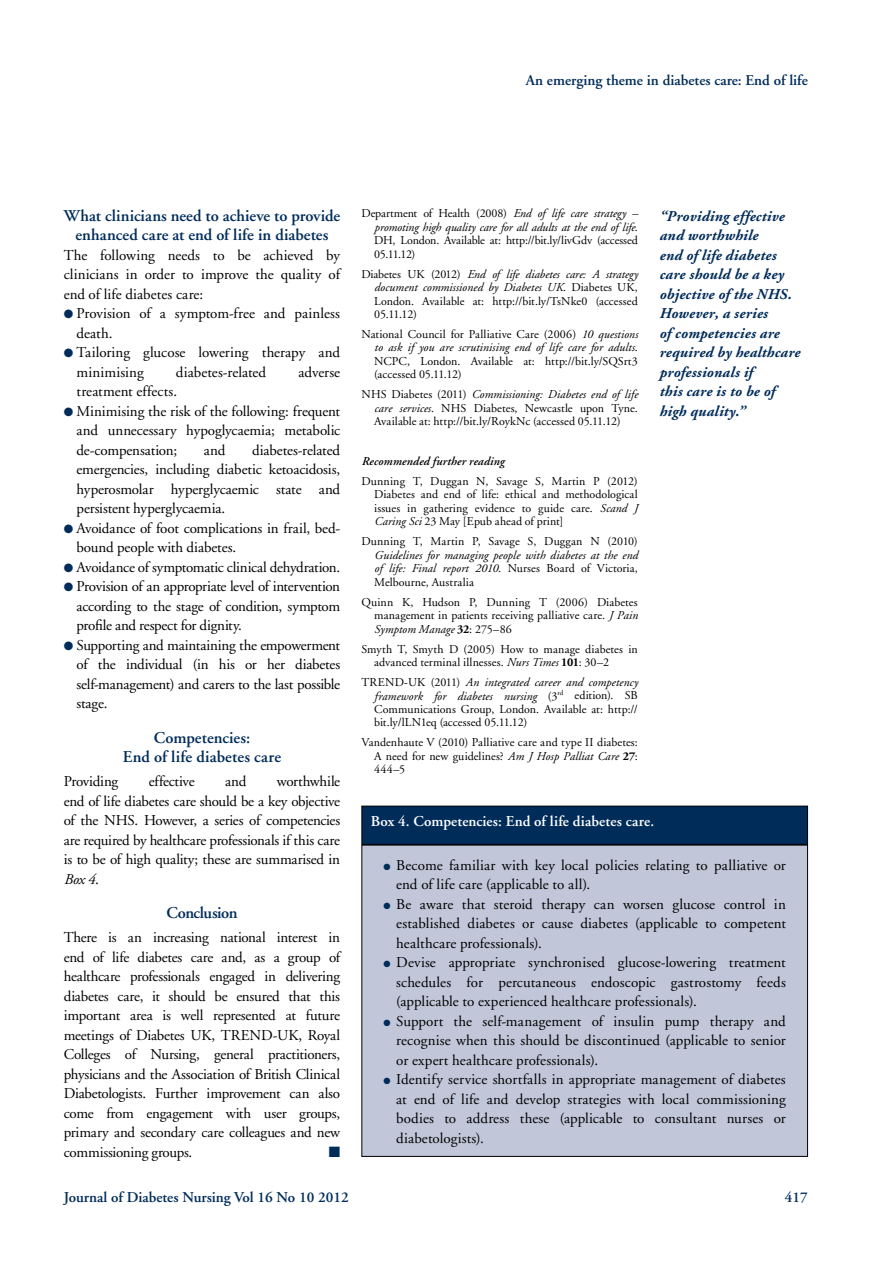
<style>
.page{position:relative;width:893px;height:1263px;background:#fff}
.page>*{position:absolute;margin:0;border:0;box-sizing:border-box;transform-origin:0 0}
.t1{font:600 16.5px/19.5px "Adobe Garamond";color:#002c5a;text-align:center}
.t2{font:600 16.5px "Adobe Garamond";letter-spacing:-.03em;color:#002c5a}
.t3{font:15px/19.5px "Adobe Garamond";letter-spacing:-.005em;color:#000;text-align:justify}
.t4{font:italic 700 15px/19.5px "Adobe Garamond";letter-spacing:.015em;color:#002c5a}
.t5{font:600 15px "Adobe Garamond";color:#002c5a}
.t6{font:600 15px "Adobe Garamond";letter-spacing:.005em;color:#fff}
.t7{font:15px "Zapf Dingbats ITC";color:#002c5a}
.t8{font:12px/13.5px "Adobe Garamond";letter-spacing:.005em;color:#000;text-align:justify}
.t9{font:italic 12px/13.5px "Adobe Garamond";letter-spacing:.005em;color:#000;text-align:justify}
.t10{font:italic 600 12px "Adobe Garamond";letter-spacing:.01em;color:#000}
.s1{color:#002c5a}
.s2{font-style:italic}
.s3{font-style:normal}
.s4{font-weight:700}
</style>
<div class="page">
<div style="left:362px;top:845px;width:445px;height:311px;background:#c1c7d9"></div>
<div style="left:361px;top:845px;width:447px;height:312px;border:1px solid #000"></div>
<div style="left:362px;top:806px;width:445px;height:38px;background:#002c5a"></div>
<div style="left:361px;top:806px;width:447px;height:39px;border:1px solid #000"></div>
<p class="t5" style="left:526px;top:72px;width:284px">An emerging theme in diabetes care: End of life</p>
<p class="t1" style="left:64px;top:206px;width:278px">What clinicians need to achieve to provide enhanced care at end of life in diabetes</p>
<p class="t3" style="left:64px;top:246px;width:278px">The following needs to be achieved by clinicians in order to improve the quality of end of life diabetes care:</p>
<p class="t3" style="left:77px;top:304px;width:265px;text-indent:-13px"><span class="s1">●</span> Provision of a symptom-free and painless death.</p>
<p class="t3" style="left:77px;top:343px;width:265px;text-indent:-13px"><span class="s1">●</span> Tailoring glucose lowering therapy and minimising</p>
<p class="t3" style="left:176px;top:363px;width:92px">diabetes-related</p>
<p class="t3" style="left:298px;top:363px;width:43px">adverse</p>
<p class="t3" style="left:77px;top:382px;width:102px">treatment effects.</p>
<p class="t3" style="left:77px;top:402px;width:265px;text-indent:-13px"><span class="s1">●</span> Minimising the risk of the following: frequent and unnecessary hypoglycaemia; metabolic de-compensation;</p>
<p class="t3" style="left:77px;top:441px;width:265px;text-indent:176px">diabetes-related emergencies, including diabetic ketoacidosis, hyperosmolar hyperglycaemic state and persistent hyperglycaemia.</p>
<p class="t3" style="left:77px;top:519px;width:265px;text-indent:-13px"><span class="s1">●</span> Avoidance of foot complications in frail, bed&shy;bound people with diabetes.</p>
<p class="t3" style="left:64px;top:558px;width:278px"><span class="s1">●</span> Avoidance of symptomatic clinical dehydration.</p>
<p class="t3" style="left:77px;top:577px;width:265px;text-indent:-13px"><span class="s1">●</span> Provision of an appropriate level of intervention according to the stage of condition, symptom profile and respect for dignity.</p>
<p class="t3" style="left:77px;top:636px;width:265px;text-indent:-13px"><span class="s1">●</span> Supporting and maintaining the empowerment of the individual (in his or her diabetes self-management) and carers to the last possible stage.</p>
<p class="t1" style="left:123px;top:728px;width:160px">Competencies:<br>End of life diabetes care</p>
<p class="t3" style="left:64px;top:772px;width:56px">Providing</p>
<p class="t3" style="left:149px;top:772px;width:47px">effective</p>
<p class="t3" style="left:225px;top:772px;width:23px">and</p>
<p class="t3" style="left:204px;top:441px;width:23px">and</p>
<p class="t3" style="left:64px;top:772px;width:278px;text-indent:213px">worthwhile end of life diabetes care should be a key objective of the NHS. However, a series of competencies are required by healthcare professionals if this care is to be of high quality; these are summarised in <span class="s2">Box 4</span>.</p>
<p class="t2" style="left:166px;top:904px;width:72px">Conclusion</p>
<p class="t3" style="left:64px;top:928px;width:278px">There is an increasing national interest in end of life diabetes care and, as a group of healthcare professionals engaged in delivering diabetes care, it should be ensured that this important area is well represented at future meetings of Diabetes UK, TREND-UK, Royal Colleges of Nursing, general practitioners, physicians and the Association of British Clinical Diabetologists. Further improvement can also come from engagement with user groups, primary and secondary care colleagues and new commissioning groups.</p>
<p class="t7" style="left:329px;top:1144px;width:13px">■</p>
<p class="t8" style="left:374px;top:207px;width:265px;text-indent:-13px">Department of Health (2008) <span class="s2">End of life care strategy – promoting high quality care for all adults at the end of life</span>.<br>DH, London. Available at: http://bit.ly/livGdv (accessed 05.11.12)</p>
<p class="t8" style="left:374px;top:267px;width:265px;text-indent:-13px">Diabetes UK (2012) <span class="s2">End of life diabetes care: A strategy document commissioned by Diabetes UK</span>. Diabetes UK, London. Available at: http://bit.ly/TsNke0 (accessed 05.11.12)</p>
<p class="t8" style="left:374px;top:328px;width:265px;text-indent:-13px">National Council for Palliative Care (2006) <span class="s2">10 questions to ask if you are scrutinising end of life care for adults</span>.<br>NCPC, London. Available at: http://bit.ly/SQSrt3 (accessed 05.11.12)</p>
<p class="t8" style="left:374px;top:388px;width:265px;text-indent:-13px">NHS Diabetes (2011) <span class="s2">Commissioning: Diabetes end of life care services</span>. NHS Diabetes, Newcastle upon Tyne.<br>Available at: http://bit.ly/RoykNc (accessed 05.11.12)</p>
<p class="t10" style="left:361px;top:455px;width:144px">Recommended further reading</p>
<p class="t8" style="left:374px;top:475px;width:265px;text-indent:-13px">Dunning T, Duggan N, Savage S, Martin P (2012)<br>Diabetes and end of life: ethical and methodological issues in gathering evidence to guide care. <span class="s2">Scand J Caring Sci</span> 23 May [Epub ahead of print]</p>
<p class="t8" style="left:361px;top:535px;width:278px">Dunning T, Martin P, Savage S, Duggan N (2010)</p>
<p class="t9" style="left:374px;top:549px;width:265px">Guidelines for managing people with diabetes at the end of life: Final report 2010<span class="s3">. Nurses Board of Victoria, Melbourne, Australia</span></p>
<p class="t8" style="left:374px;top:595px;width:265px;text-indent:-13px">Quinn K, Hudson P, Dunning T (2006) Diabetes management in patients receiving palliative care. <span class="s2">J Pain Symptom Manage</span> <span class="s4">32</span>: 275–86</p>
<p class="t8" style="left:374px;top:642px;width:265px;text-indent:-13px">Smyth T, Smyth D (2005) How to manage diabetes in advanced terminal illnesses. <span class="s2">Nurs Times</span> <span class="s4">101</span>: 30–2</p>
<p class="t8" style="left:374px;top:676px;width:265px;text-indent:-13px">TREND-UK (2011) <span class="s2">An integrated career and competency framework for diabetes nursing</span> (3<sup>rd</sup> edition). SB Communications Group, London. Available at: http:// bit.ly/lLN1eq (accessed 05.11.12)</p>
<p class="t8" style="left:374px;top:736px;width:265px;text-indent:-13px">Vandenhaute V (2010) Palliative care and type II diabetes:<br>A need for new guidelines? <span class="s2">Am J Hosp Palliat Care</span> <span class="s4">27</span>:<br>444–5</p>
<p class="t4" style="left:659px;top:207px;width:142px">“Providing effective and worthwhile<br>end of life diabetes care should be a key objective of the NHS.<br>However, a series<br>of competencies are required by healthcare professionals if<br>this care is to be of high quality.”</p>
<p class="t6" style="left:371px;top:813px;width:285px">Box 4. Competencies: End of life diabetes care.</p>
<p class="t3" style="left:396px;top:855px;width:391px;text-indent:-13px"><span class="s1">●</span> Become familiar with key local policies relating to palliative or end of life care (applicable to all).</p>
<p class="t3" style="left:396px;top:894px;width:391px;text-indent:-13px"><span class="s1">●</span> Be aware that steroid therapy can worsen glucose control in established diabetes or cause diabetes (applicable to competent healthcare professionals).</p>
<p class="t3" style="left:396px;top:953px;width:391px;text-indent:-13px"><span class="s1">●</span> Devise appropriate synchronised glucose-lowering treatment schedules for percutaneous endoscopic gastrostomy feeds (applicable to experienced healthcare professionals).</p>
<p class="t3" style="left:396px;top:1011px;width:391px;text-indent:-13px"><span class="s1">●</span> Support the self-management of insulin pump therapy and recognise when this should be discontinued (applicable to senior or expert healthcare professionals).</p>
<p class="t3" style="left:396px;top:1070px;width:391px;text-indent:-13px"><span class="s1">●</span> Identify service shortfalls in appropriate management of diabetes at end of life and develop strategies with local commissioning bodies to address these (applicable to consultant nurses or diabetologists).</p>
<p class="t5" style="left:64px;top:1189px;width:287px">Journal of Diabetes Nursing Vol 16 No 10 2012</p>
<p class="t5" style="left:785px;top:1189px;width:24px">417</p>
</div>
